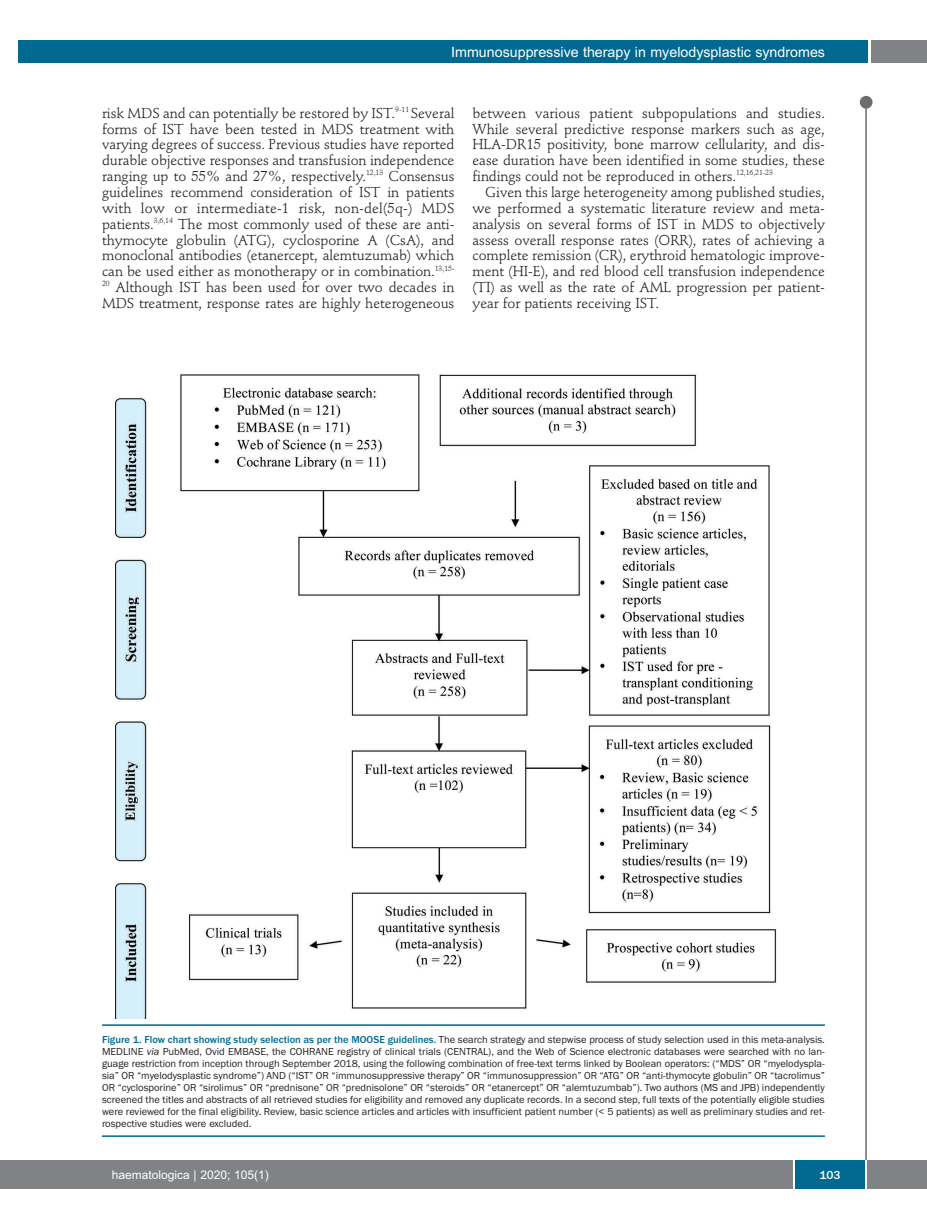
<style>
.page{position:relative;width:927px;height:1225px;background:#fff}
.page>*{position:absolute;margin:0;border:0;box-sizing:border-box;transform-origin:0 0}
.t1{font:14.25px/15.9px "Stempel Schneidler";letter-spacing:-.005em;color:#231f20;text-align:justify}
.t2{font:14.25px "Arial";color:#fff}
.t3{font:12px "Arial";color:#fff}
.t4{font:500 12px "Franklin Gothic";color:#fff}
.t5{font:10.5px/12px "Franklin Gothic";color:#231f20;text-align:justify}
.s1{font-weight:500;color:#006991}
.s2{font-style:italic}
</style>
<div class="page">
<div style="left:860px;top:96px;width:12px;height:13px;background:#6c6d70;border-radius:50%"></div>
<hr style="left:865px;top:98px;width:2px;height:1062px;background:#6c6d70">
<div style="left:871px;top:40px;width:56px;height:22px;background:#808285"></div>
<div style="left:18px;top:40px;width:849px;height:22px;background:#006991"></div>
<div style="left:17px;top:1160px;width:910px;height:28px;background:#808285"></div>
<div style="left:795px;top:1160px;width:70px;height:28px;background:#006991"></div>
<hr style="left:793px;top:1160px;width:2px;height:28px;background:#fff">
<hr style="left:865px;top:1160px;width:2px;height:28px;background:#fff">
<div style="left:0;top:1160px;width:17px;height:28px;background:#808285"></div>
<img style="left:115px;top:374px;width:662px;height:644px">
<hr style="left:102px;top:1024px;width:723px;height:1px;background:#006991">
<hr style="left:102px;top:1135px;width:723px;height:1px;background:#006991">
<p class="t2" style="left:451px;top:44px;width:375px">Immunosuppressive therapy in myelodysplastic syndromes</p>
<p class="t1" style="left:102px;top:106px;width:354px">risk MDS and can potentially be restored by IST.<sup>9-11</sup> Several forms of IST have been tested in MDS treatment with varying degrees of success. Previous studies have reported durable objective responses and transfusion independence ranging up to 55% and 27%, respectively.<sup>12,13</sup> Consensus guidelines recommend consideration of IST in patients with low or intermediate-1 risk, non-del(5q-) MDS patients.<sup>3,6,14</sup> The most commonly used of these are anti&shy;thymocyte globulin (ATG), cyclosporine A (CsA), and monoclonal antibodies (etanercept, alemtuzumab) which can be used either as monotherapy or in combination.<sup>13,15- 20</sup> Although IST has been used for over two decades in MDS treatment, response rates are highly heterogeneous</p>
<p class="t1" style="left:472px;top:106px;width:354px">between various patient subpopulations and studies.<br>While several predictive response markers such as age, HLA-DR15 positivity, bone marrow cellularity, and dis&shy;ease duration have been identified in some studies, these findings could not be reproduced in others.<sup>12,16,21-23</sup></p>
<p class="t1" style="left:472px;top:185px;width:354px;text-indent:13px">Given this large heterogeneity among published studies, we performed a systematic literature review and meta&shy;analysis on several forms of IST in MDS to objectively assess overall response rates (ORR), rates of achieving a complete remission (CR), erythroid hematologic improve&shy;ment (HI-E), and red blood cell transfusion independence (TI) as well as the rate of AML progression per patient&shy;year for patients receiving IST.</p>
<p class="t5" style="left:102px;top:1033px;width:724px"><span class="s1">Figure 1. Flow chart showing study selection as per the MOOSE guidelines.</span> The search strategy and stepwise process of study selection used in this meta-analysis.<br>MEDLINE <span class="s2">via</span> PubMed, Ovid EMBASE, the COHRANE registry of clinical trials (CENTRAL), and the Web of Science electronic databases were searched with no lan&shy;guage restriction from inception through September 2018, using the following combination of free-text terms linked by Boolean operators: (“MDS” OR “myelodyspla&shy;sia” OR “myelodysplastic syndrome”) AND (“IST” OR “immunosuppressive therapy” OR “immunosuppression” OR “ATG” OR “anti-thymocyte globulin” OR “tacrolimus” OR “cyclosporine” OR “sirolimus” OR “prednisone” OR “prednisolone” OR “steroids” OR “etanercept” OR “alemtuzumbab”). Two authors (MS and JPB) independently screened the titles and abstracts of all retrieved studies for eligibility and removed any duplicate records. In a second step, full texts of the potentially eligible studies were reviewed for the final eligibility. Review, basic science articles and articles with insufficient patient number (&lt; 5 patients) as well as preliminary studies and ret&shy;rospective studies were excluded.</p>
<p class="t3" style="left:112px;top:1167px;width:158px">haematologica | 2020; 105(1)</p>
<p class="t4" style="left:819px;top:1167px;width:22px">103</p>
</div>
